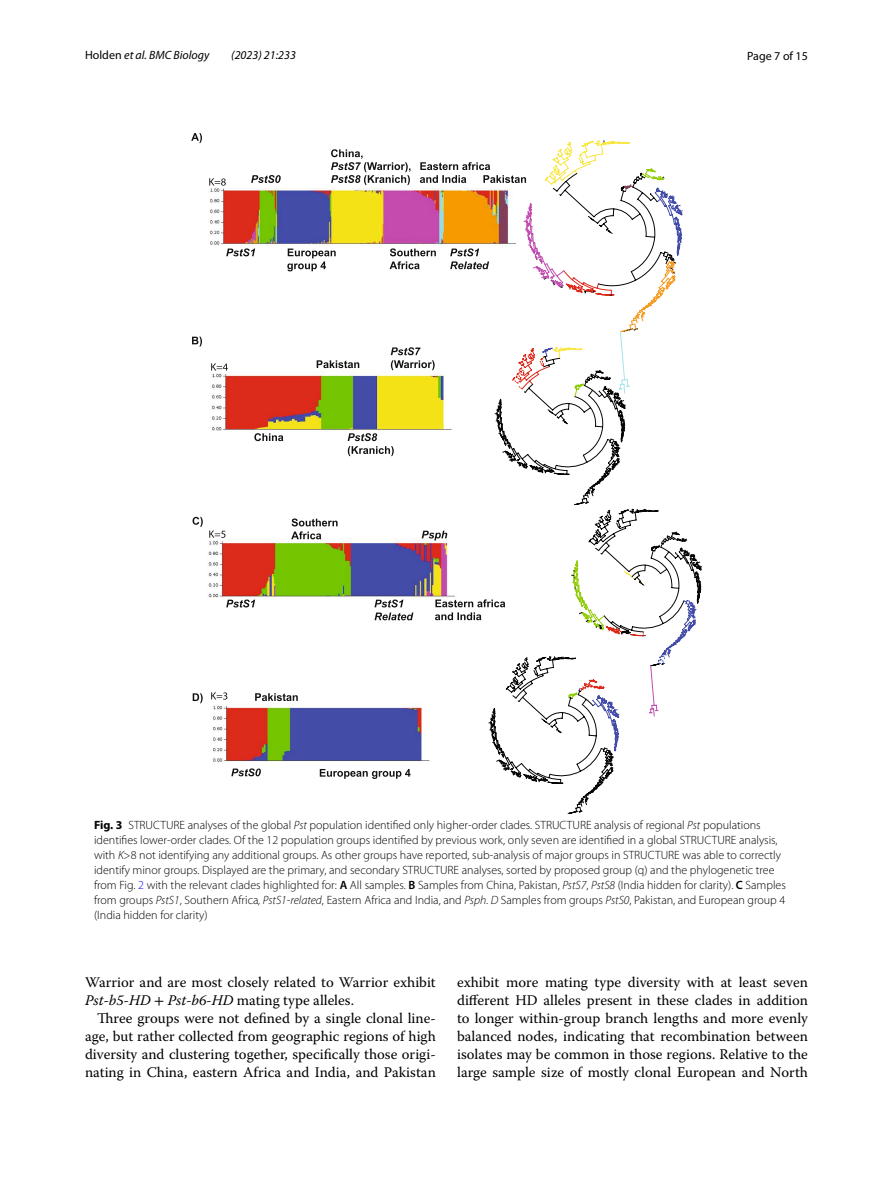
<style>
.page{position:relative;width:893px;height:1187px;background:#fff}
.page>*{position:absolute;margin:0;border:0;box-sizing:border-box;transform-origin:0 0}
.t1{font:14.7px/18px "Warnock Pro";color:#000;text-align:justify}
.t2{font:300 12px/15px "Myriad Pro";color:#000}
.t3{font:italic 12px "Myriad Pro";color:#000}
.t4{font:12px "Myriad Pro";color:#000}
.s1{font-style:normal}
.s2{font-weight:700}
.s3{font-style:italic}
.s4{color:#00f}
.s5{font-weight:600}
.s6{font-family:"STIX"}
</style>
<div class="page">
<svg style="left:191px;top:133px;width:11px;height:10px"></svg>
<svg style="left:192px;top:336px;width:10px;height:10px"></svg>
<svg style="left:193px;top:517px;width:10px;height:10px"></svg>
<svg style="left:193px;top:693px;width:10px;height:10px"></svg>
<svg style="left:209px;top:140px;width:493px;height:673px"></svg>
<p class="t3" style="left:85px;top:48px;width:126px"><span class="s1">Holden</span> et al. BMC Biology</p>
<p class="t3" style="left:231px;top:48px;width:66px">(2023) 21:233</p>
<p class="t4" style="left:747px;top:48px;width:62px">Page 7 of 15</p>
<p class="t2" style="left:94px;top:817px;width:693px"><span class="s2">Fig. 3</span> STRUCTURE analyses of the global <span class="s3">Pst</span> population identified only higher-order clades. STRUCTURE analysis of regional <span class="s3">Pst</span> populations identifies lower-order clades. Of the 12 population groups identified by previous work, only seven are identified in a global STRUCTURE analysis, with <span class="s3">K</span>&gt;8 not identifying any additional groups. As other groups have reported, sub-analysis of major groups in STRUCTURE was able to correctly identify minor groups. Displayed are the primary, and secondary STRUCTURE analyses, sorted by proposed group (q) and the phylogenetic tree from Fig. <span class="s4">2</span> with the relevant clades highlighted for: <span class="s5">A</span> All samples. <span class="s5">B</span> Samples from China, Pakistan, <span class="s3">PstS7</span>, <span class="s3">PstS8</span> (India hidden for clarity). <span class="s5">C</span> Samples from groups <span class="s3">PstS1</span>, Southern Africa<span class="s3">, PstS1-related</span>, Eastern Africa and India, and <span class="s3">Psph. D</span> Samples from groups <span class="s3">PstS0</span>, Pakistan, and European group 4 (India hidden for clarity)</p>
<p class="t1" style="left:85px;top:972px;width:352px">Warrior and are most closely related to Warrior exhibit<br><span class="s3">Pst-b5-HD</span> <span class="s6">+</span> <span class="s3">Pst-b6-HD</span> mating type alleles.</p>
<p class="t1" style="left:85px;top:1008px;width:352px;text-indent:12px">Three groups were not defined by a single clonal line&shy;age, but rather collected from geographic regions of high diversity and clustering together, specifically those origi&shy;nating in China, eastern Africa and India, and Pakistan</p>
<p class="t1" style="left:457px;top:972px;width:352px">exhibit more mating type diversity with at least seven different HD alleles present in these clades in addition to longer within-group branch lengths and more evenly balanced nodes, indicating that recombination between isolates may be common in those regions. Relative to the large sample size of mostly clonal European and North</p>
</div>
